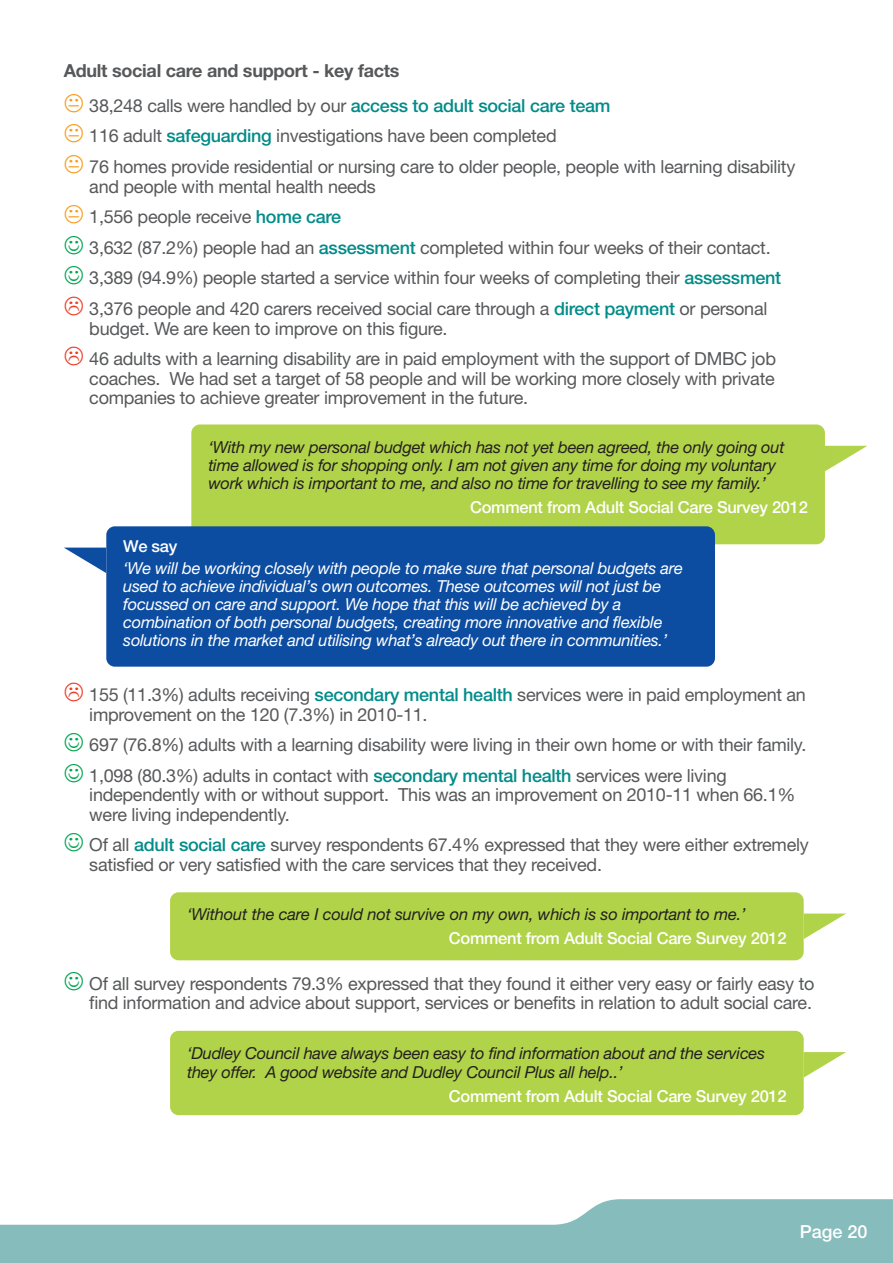
<style>
.page{position:relative;width:893px;height:1263px;background:#fff}
.page>*{position:absolute;margin:0;border:0;box-sizing:border-box;transform-origin:0 0}
.t1{font:18px/30.5px "Helvetica Neue";letter-spacing:-.015em;color:#57585a}
.t2{font:700 18px/35.1px "Helvetica Neue";letter-spacing:-.015em;color:#57585a}
.t3{font:500 18px "Helvetica Neue";color:#fff}
.t4{font:italic 16.5px/18px "Helvetica Neue";letter-spacing:-.015em;color:#231f20}
.t5{font:italic 16.5px/18px "Helvetica Neue";letter-spacing:-.015em;color:#fff}
.t6{font:500 16.5px "Helvetica Neue";letter-spacing:-.015em;color:#fff}
.s1{font-weight:400}
.s2{font-weight:500;color:#028c89}
</style>
<div class="page">
<svg style="left:0;top:1199px;width:893px;height:64px;fill:#87bcbc"></svg>
<div style="left:191px;top:424px;width:634px;height:120px;background:#b1d349;border-radius:9px"></div>
<svg style="left:825px;top:446px;width:42px;height:25px"></svg>
<div style="left:106px;top:526px;width:609px;height:141px;background:#0d4da1;border-radius:9px"></div>
<svg style="left:64px;top:548px;width:42px;height:25px"></svg>
<div style="left:170px;top:892px;width:634px;height:68px;background:#b1d349;border-radius:9px"></div>
<svg style="left:804px;top:913px;width:42px;height:26px"></svg>
<div style="left:170px;top:1031px;width:634px;height:84px;background:#b1d349;border-radius:9px"></div>
<svg style="left:804px;top:1052px;width:42px;height:25px"></svg>
<p class="t2" style="left:89px;top:54px;width:523px;text-indent:-26px">Adult social care and support - key facts<br><span class="s1">38,248 calls were handled by our</span> <span class="s2">access to adult social care team</span></p>
<p class="t1" style="left:89px;top:122px;width:708px">116 adult <span class="s2">safeguarding</span> investigations have been completed<br>76 homes provide residential or nursing care to older people, people with learning disability</p>
<p class="t1" style="left:89px;top:173px;width:693px">and people with mental health needs<br>1,556 people receive <span class="s2">home care<br></span>3,632 (87.2%) people had an <span class="s2">assessment</span> completed within four weeks of their contact.<br>3,389 (94.9%) people started a service within four weeks of completing their <span class="s2">assessment </span>3,376 people and 420 carers received social care through a <span class="s2">direct payment</span> or personal</p>
<p class="t1" style="left:89px;top:315px;width:688px">budget. We are keen to improve on this figure.<br>46 adults with a learning disability are in paid employment with the support of DMBC job</p>
<p class="t1" style="left:89px;top:370px;width:687px;line-height:19.5px">coaches. We had set a target of 58 people and will be working more closely with private companies to achieve greater improvement in the future.</p>
<p class="t4" style="left:208px;top:439px;width:578px">‘With my new personal budget which has not yet been agreed, the only going out time allowed is for shopping only. I am not given any time for doing my voluntary work which is important to me, and also no time for travelling to see my family.’</p>
<p class="t6" style="left:470px;top:501px;width:339px">Comment from Adult Social Care Survey 2012</p>
<p class="t6" style="left:123px;top:540px;width:56px">We say</p>
<p class="t5" style="left:123px;top:561px;width:561px">‘We will be working closely with people to make sure that personal budgets are used to achieve individual’s own outcomes. These outcomes will not just be focussed on care and support. We hope that this will be achieved by a combination of both personal budgets, creating more innovative and flexible solutions in the market and utilising what’s already out there in communities.’</p>
<p class="t1" style="left:89px;top:686px;width:718px;line-height:19.8px">155 (11.3%) adults receiving <span class="s2">secondary mental health</span> services were in paid employment an improvement on the 120 (7.3%) in 2010-11.</p>
<p class="t1" style="left:89px;top:731px;width:719px">697 (76.8%) adults with a learning disability were living in their own home or with their family.<br>1,098 (80.3%) adults in contact with <span class="s2">secondary mental health</span> services were living</p>
<p class="t1" style="left:89px;top:787px;width:708px;line-height:19.5px">independently with or without support. This was an improvement on 2010-11 when 66.1% were living independently.</p>
<p class="t1" style="left:89px;top:837px;width:721px;line-height:19.8px">Of all <span class="s2">adult social care</span> survey respondents 67.4% expressed that they were either extremely satisfied or very satisfied with the care services that they received.</p>
<p class="t4" style="left:187px;top:907px;width:560px">‘Without the care I could not survive on my own, which is so important to me.’</p>
<p class="t6" style="left:449px;top:932px;width:339px">Comment from Adult Social Care Survey 2012</p>
<p class="t1" style="left:89px;top:975px;width:727px;line-height:19.8px">Of all survey respondents 79.3% expressed that they found it either very easy or fairly easy to find information and advice about support, services or benefits in relation to adult social care.</p>
<p class="t4" style="left:187px;top:1045px;width:580px;line-height:19.5px">‘Dudley Council have always been easy to find information about and the services they offer. A good website and Dudley Council Plus all help..’</p>
<p class="t6" style="left:449px;top:1090px;width:339px">Comment from Adult Social Care Survey 2012</p>
<p class="t3" style="left:800px;top:1225px;width:69px">Page 20</p>
</div>
